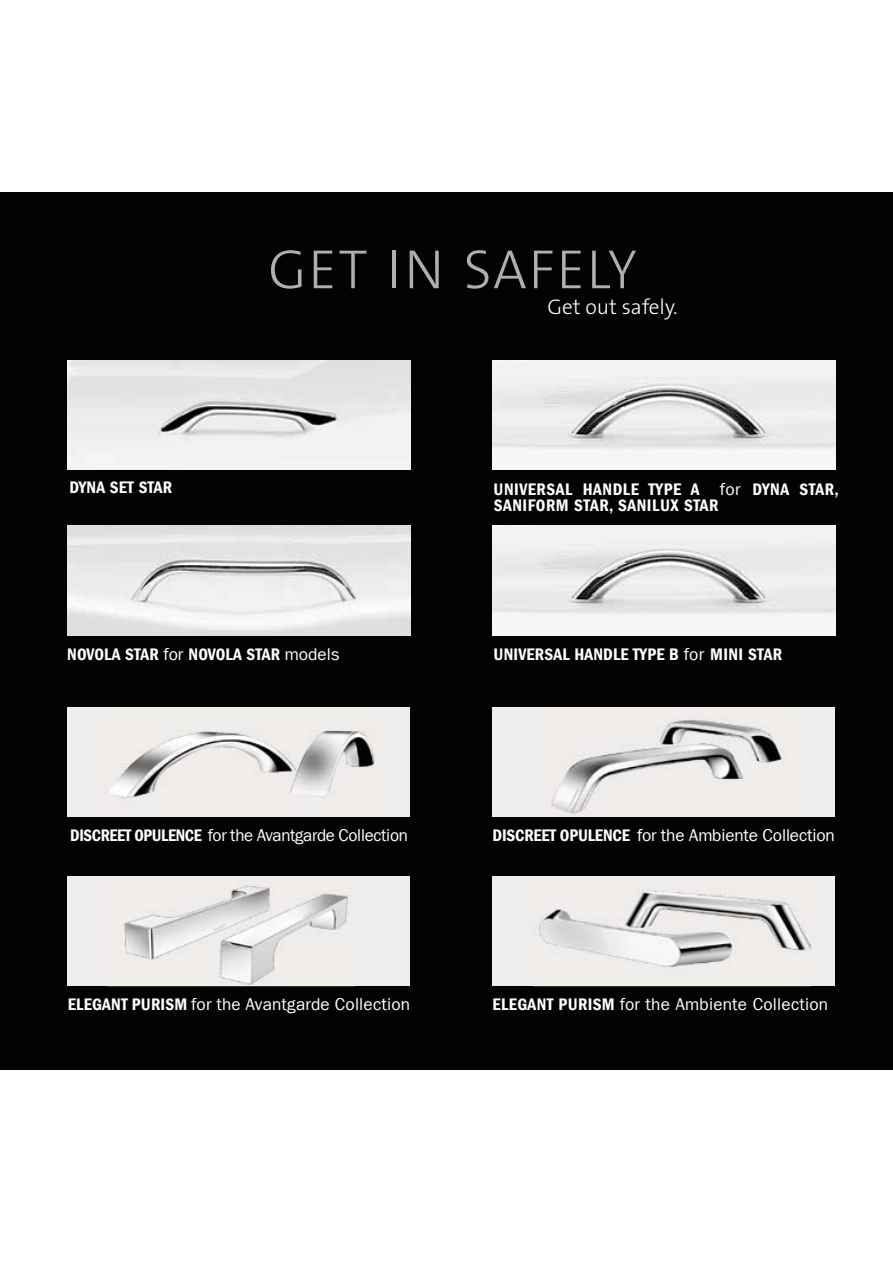
<style>
.page{position:relative;width:893px;height:1263px;background:#fff}
.page>*{position:absolute;margin:0;border:0;box-sizing:border-box;transform-origin:0 0}
.t1{font:55.65px "The Sans LP3 Lig";letter-spacing:.035em;color:#afafb0}
.t2{font:21.3px "The Sans LP3 Lig";color:#fff}
.t3{font:17.25px "Franklin Gothic LT Com";letter-spacing:-.01em;color:#fff}
.t4{font:17.25px "Franklin Gothic LT Com";letter-spacing:.01em;color:#fff}
.t5{font:17.25px "Franklin Gothic LT Com Dm Cn";letter-spacing:.01em;color:#fff}
.t6{font:17.25px/16.4px "Franklin Gothic LT Com Dm Cn";letter-spacing:.03em;color:#fff}
.s1{font-family:"Franklin Gothic LT Com"}
.s2{font-family:"Franklin Gothic LT Com Dm Cn"}
</style>
<div class="page">
<div style="left:0;top:193px;width:893px;height:877px;background:#020303"></div>
<div style="left:492px;top:708px;width:343px;height:109px;background:#efecec"></div>
<div style="left:67px;top:877px;width:343px;height:109px;background:#efecec"></div>
<div style="left:492px;top:877px;width:343px;height:109px;background:#efecec"></div>
<div style="left:67px;top:708px;width:343px;height:109px;background:#efecec"></div>
<img style="left:109px;top:730px;width:266px;height:74px">
<img style="left:543px;top:707px;width:253px;height:107px">
<img style="left:533px;top:890px;width:278px;height:97px">
<img style="left:107px;top:885px;width:248px;height:102px">
<img style="left:67px;top:360px;width:343px;height:110px">
<img style="left:67px;top:526px;width:343px;height:110px">
<img style="left:492px;top:526px;width:343px;height:110px">
<img style="left:492px;top:360px;width:343px;height:110px">
<p class="t5" style="left:70px;top:478px;width:104px">DYNA SET STAR</p>
<h1 class="t1" style="left:268px;top:236px;width:370px">GET IN SAFELY</h1>
<p class="t2" style="left:548px;top:294px;width:131px">Get out safely.</p>
<p class="t6" style="left:494px;top:481px;width:347px">UNIVERSAL HANDLE TYPE A <span class="s1">for</span> DYNA STAR,<br>SANIFORM STAR, SANILUX STAR</p>
<p class="t5" style="left:67px;top:645px;width:274px">NOVOLA STAR <span class="s1">for</span> NOVOLA STAR <span class="s1">models</span></p>
<p class="t5" style="left:494px;top:645px;width:290px">UNIVERSAL HANDLE TYPE B <span class="s1">for</span> MINI STAR</p>
<p class="t3" style="left:70px;top:825px;width:339px"><span class="s2">DISCREET OPULENCE</span> for the Avantgarde Collection</p>
<p class="t3" style="left:492px;top:825px;width:344px"><span class="s2">DISCREET OPULENCE</span> for the Ambiente Collection</p>
<p class="t4" style="left:68px;top:994px;width:344px"><span class="s2">ELEGANT PURISM</span> for the Avantgarde Collection</p>
<p class="t4" style="left:492px;top:994px;width:337px"><span class="s2">ELEGANT PURISM</span> for the Ambiente Collection</p>
</div>
